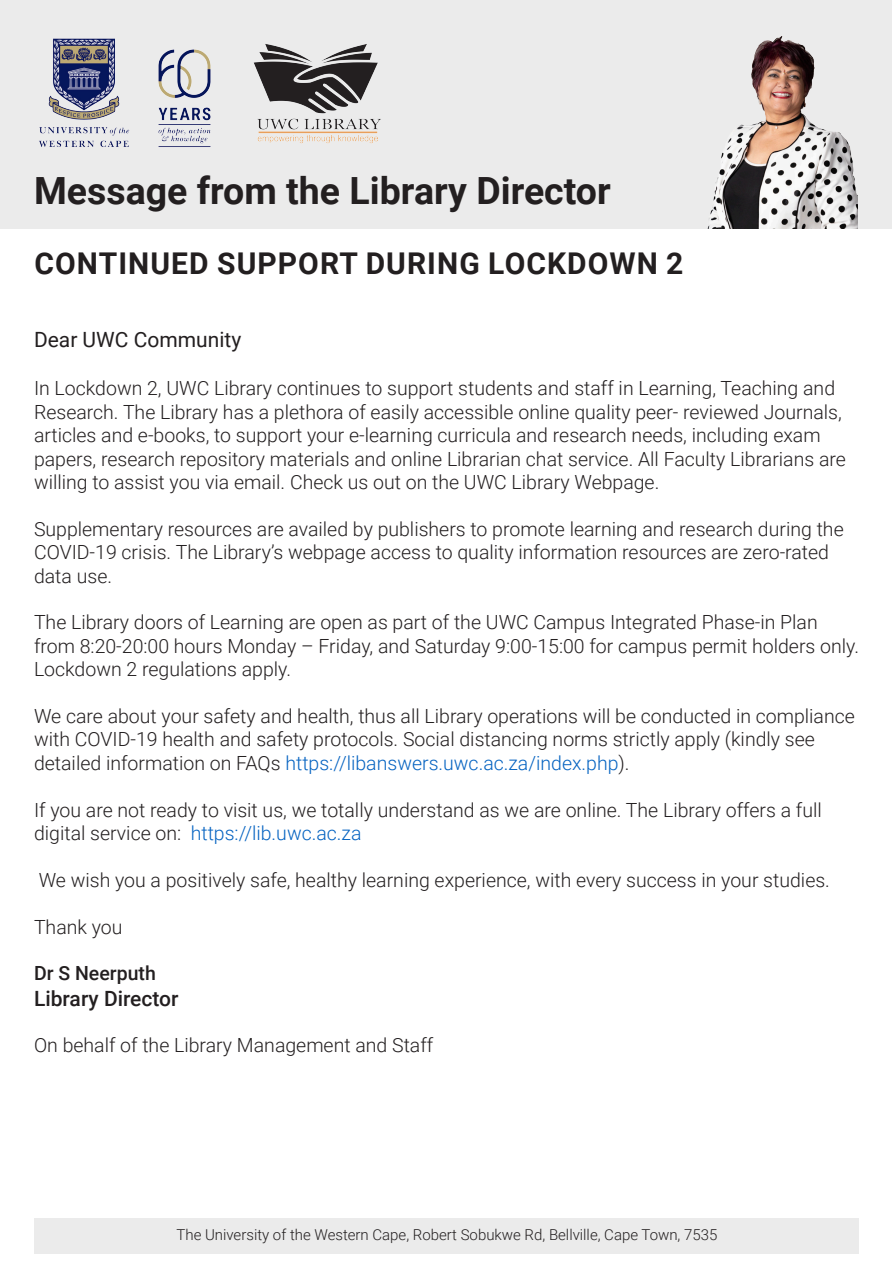
<style>
.page{position:relative;width:893px;height:1263px;background:#fff}
.page>*{position:absolute;margin:0;border:0;box-sizing:border-box;transform-origin:0 0}
.t1{font:700 37.5px "Roboto";color:#231f20}
.t2{font:700 30px "Roboto";letter-spacing:.035em;color:#231f20}
.t3{font:21px "Roboto";color:#231f20}
.t4{font:500 21px "Roboto";color:#231f20}
.t5{font:300 19.5px/23.4px "Roboto";color:#231f20}
.t6{font:500 19.5px "Roboto";color:#231f20}
.t7{font:300 15px "Roboto";color:#231f20}
.s1{color:#0563c1}
</style>
<div class="page">
<div style="left:35px;top:1218px;width:824px;height:36px;background:#ebebeb"></div>
<div style="left:1px;top:1px;width:891px;height:228px;background:#ebebeb"></div>
<img style="left:39px;top:38px;width:172px;height:109px">
<img style="left:253px;top:44px;width:128px;height:100px">
<img style="left:707px;top:36px;width:151px;height:193px">
<p class="t1" style="left:34px;top:164px;width:578px">Message from the Library Director</p>
<p class="t2" style="left:35px;top:243px;width:650px">CONTINUED SUPPORT DURING LOCKDOWN 2</p>
<p class="t3" style="left:34px;top:325px;width:209px">Dear UWC Community</p>
<p class="t5" style="left:34px;top:376px;width:813px">In Lockdown 2, UWC Library continues to support students and staff in Learning, Teaching and Research. The Library has a plethora of easily accessible online quality peer- reviewed Journals, articles and e-books, to support your e-learning curricula and research needs, including exam papers, research repository materials and online Librarian chat service. All Faculty Librarians are willing to assist you via email. Check us out on the UWC Library Webpage.</p>
<p class="t5" style="left:34px;top:516px;width:811px">Supplementary resources are availed by publishers to promote learning and research during the<br>COVID-19 crisis. The Library’s webpage access to quality information resources are zero-rated data use.</p>
<p class="t5" style="left:34px;top:610px;width:827px">The Library doors of Learning are open as part of the UWC Campus Integrated Phase-in Plan from 8:20-20:00 hours Monday – Friday, and Saturday 9:00-15:00 for campus permit holders only.<br>Lockdown 2 regulations apply.</p>
<p class="t5" style="left:34px;top:704px;width:822px">We care about your safety and health, thus all Library operations will be conducted in compliance with COVID-19 health and safety protocols. Social distancing norms strictly apply (kindly see detailed information on FAQs <span class="s1">https://libanswers.uwc.ac.za/index.php</span>).</p>
<p class="t5" style="left:34px;top:797px;width:789px">If you are not ready to visit us, we totally understand as we are online. The Library offers a full digital service on: <span class="s1">https://lib.uwc.ac.za</span></p>
<p class="t5" style="left:39px;top:867px;width:793px">We wish you a positively safe, healthy learning experience, with every success in your studies.</p>
<p class="t5" style="left:34px;top:914px;width:90px">Thank you</p>
<p class="t6" style="left:34px;top:960px;width:123px">Dr S Neerputh</p>
<p class="t4" style="left:34px;top:983px;width:146px">Library Director</p>
<p class="t5" style="left:34px;top:1033px;width:401px">On behalf of the Library Management and Staff</p>
<p class="t7" style="left:176px;top:1224px;width:542px">The University of the Western Cape, Robert Sobukwe Rd, Bellville, Cape Town, 7535</p>
</div>
